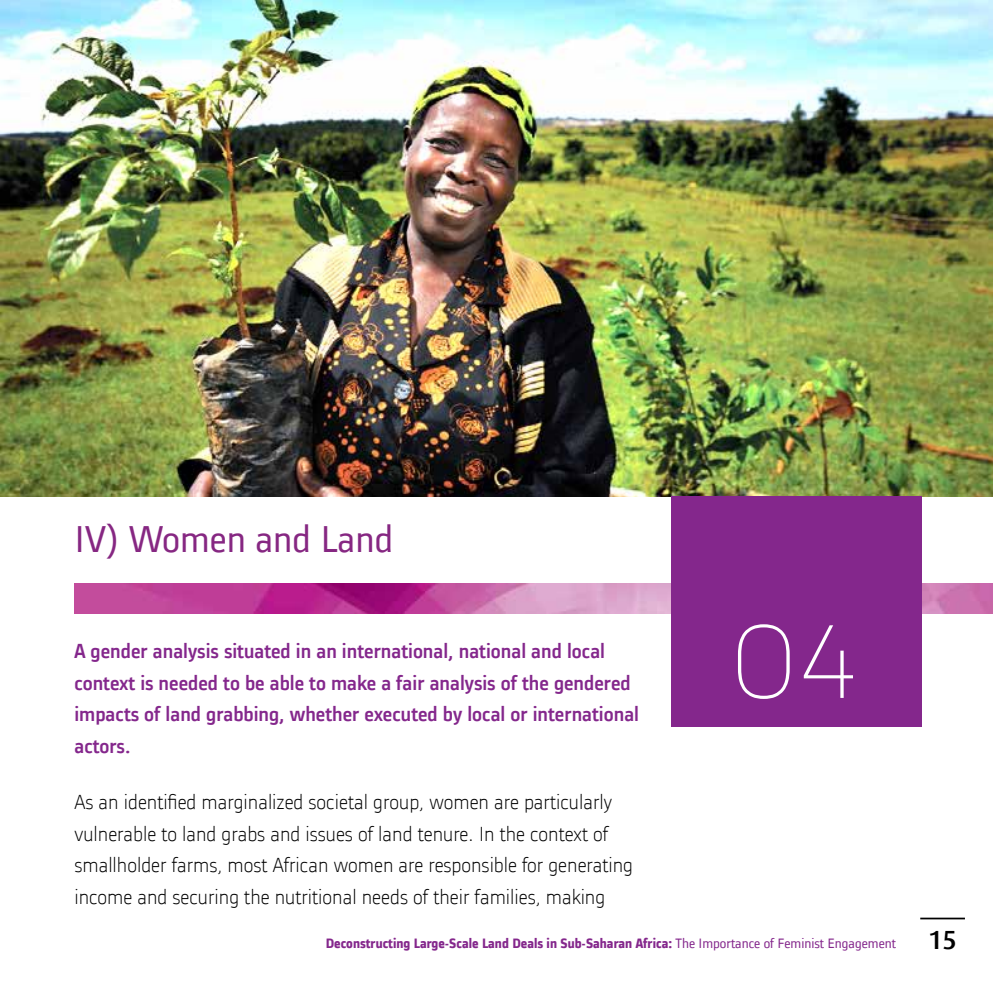
<style>
.page{position:relative;width:993px;height:993px;background:#fff}
.page>*{position:absolute;margin:0;border:0;box-sizing:border-box;transform-origin:0 0}
.t1{font:200 126px "Alstom";color:#fff}
.t2{font:38.5px "Alstom";color:#862782}
.t3{font:500 26.25px "Dax";color:#000}
.t4{font:300 21px/31.5px "Alstom";color:#000}
.t5{font:500 21px/31.5px "Alstom";color:#84278c}
.t6{font:700 14px "Alstom";color:#84278c}
.s1{font-weight:400}
</style>
<div class="page">
<hr style="left:919px;top:917px;width:45px;height:2px;background:#000">
<img style="left:0;top:0;width:992px;height:496px">
<img style="left:74px;top:583px;width:918px;height:30px">
<div style="left:671px;top:496px;width:250px;height:230px;background:#84278c"></div>
<h2 class="t2" style="left:74px;top:512px;width:320px">IV) Women and Land</h2>
<p class="t5" style="left:74px;top:633px;width:566px">A gender analysis situated in an international, national and local context is needed to be able to make a fair analysis of the gendered impacts of land grabbing, whether executed by local or international actors.</p>
<p class="t4" style="left:74px;top:784px;width:560px">As an identified marginalized societal group, women are particularly vulnerable to land grabs and issues of land tenure. In the context of smallholder farms, most African women are responsible for generating income and securing the nutritional needs of their families, making</p>
<h1 class="t1" style="left:730px;top:568px;width:133px">04</h1>
<p class="t6" style="left:325px;top:933px;width:571px">Deconstructing Large-Scale Land Deals in Sub-Saharan Africa: <span class="s1">The Importance of Feminist Engagement</span></p>
<p class="t3" style="left:927px;top:924px;width:30px">15</p>
</div>
